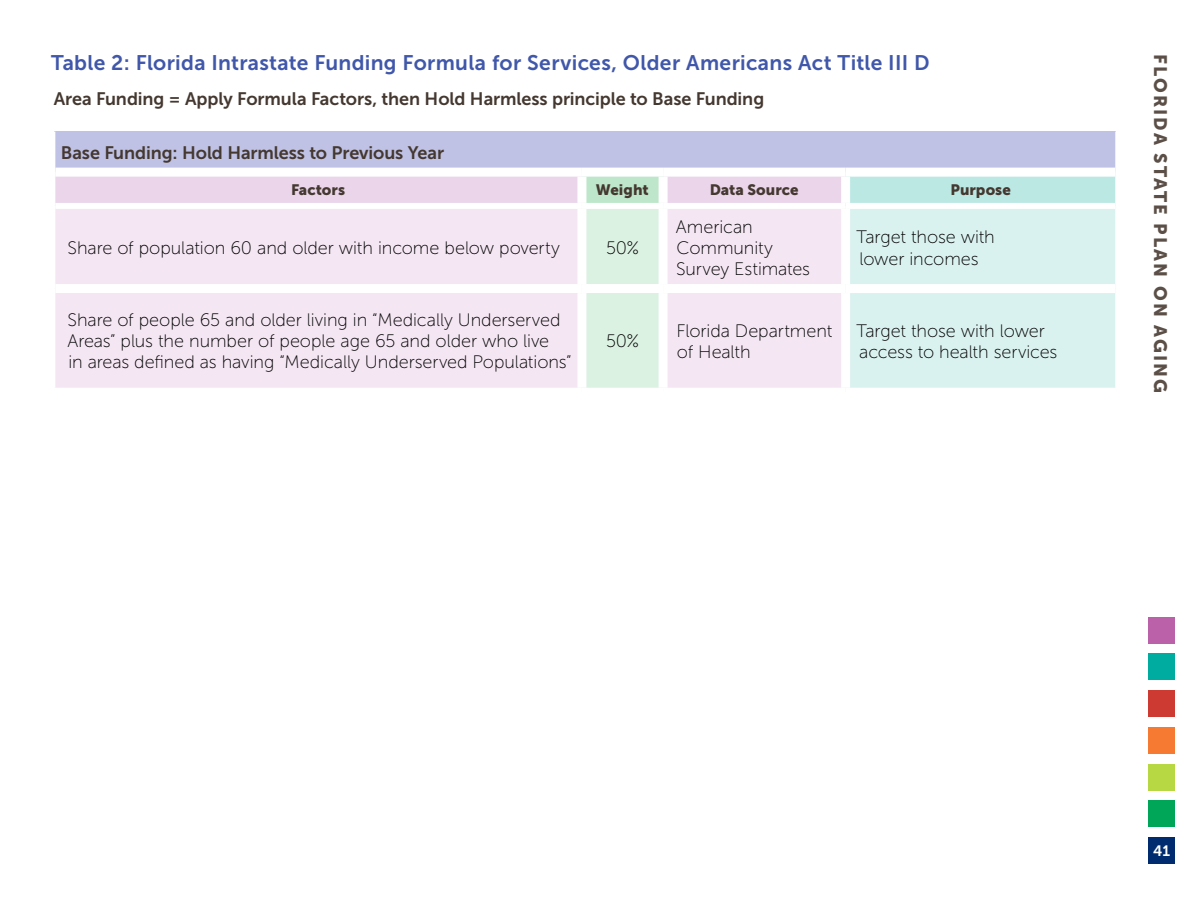
<style>
.page{position:relative;width:1188px;height:918px;background:#fff}
.page>*{position:absolute;margin:0;border:0;box-sizing:border-box;transform-origin:0 0}
.t1{font:21px "Museo Sans 700";letter-spacing:.015em;color:#4057aa}
.t2{font:18px/21px "Museo Sans 100";letter-spacing:-.005em;color:#000}
.t3{font:18px "Museo Sans 700";letter-spacing:-.005em;color:#443830}
.t4{font:18px "Museo Sans 900";letter-spacing:.11em;color:#5b4f47}
.t5{font:15px "Museo Sans 900";color:#443830}
.t6{font:15px "Museo Sans 700";color:#fff}
</style>
<div class="page">
<div style="left:1148px;top:837px;width:27px;height:27px;background:#002c6f"></div>
<div style="left:1148px;top:617px;width:27px;height:27px;background:#ba61aa"></div>
<div style="left:1148px;top:653px;width:27px;height:27px;background:#00aca0"></div>
<div style="left:1148px;top:690px;width:27px;height:27px;background:#cc3a31"></div>
<div style="left:1148px;top:727px;width:27px;height:27px;background:#f77a32"></div>
<div style="left:1148px;top:764px;width:27px;height:27px;background:#b8d843"></div>
<div style="left:1148px;top:800px;width:27px;height:27px;background:#00a657"></div>
<div style="left:55px;top:132px;width:1061px;height:40px;background:#bfc2e4"></div>
<div style="left:846px;top:172px;width:270px;height:34px;background:#bce8e4"></div>
<svg style="left:55px;top:177px;width:786px;height:211px;background:#f0e4f0"></svg>
<div style="left:850px;top:209px;width:265px;height:179px;background:#daf2ef"></div>
<hr style="left:1115px;top:172px;width:2px;height:34px;background:#fff">
<div style="left:55px;top:168px;width:527px;height:9px;background:#fff"></div>
<div style="left:582px;top:168px;width:81px;height:9px;background:#fff"></div>
<div style="left:577px;top:177px;width:9px;height:26px;background:#fff"></div>
<div style="left:663px;top:168px;width:183px;height:9px;background:#fff"></div>
<div style="left:659px;top:177px;width:9px;height:26px;background:#fff"></div>
<div style="left:846px;top:168px;width:269px;height:9px;background:#fff"></div>
<div style="left:841px;top:177px;width:9px;height:26px;background:#fff"></div>
<div style="left:577px;top:209px;width:9px;height:75px;background:#fff"></div>
<div style="left:659px;top:209px;width:9px;height:75px;background:#fff"></div>
<div style="left:55px;top:284px;width:527px;height:9px;background:#fff"></div>
<div style="left:582px;top:284px;width:81px;height:9px;background:#fff"></div>
<div style="left:577px;top:293px;width:9px;height:95px;background:#fff"></div>
<div style="left:663px;top:284px;width:183px;height:9px;background:#fff"></div>
<div style="left:659px;top:293px;width:9px;height:95px;background:#fff"></div>
<div style="left:846px;top:284px;width:269px;height:9px;background:#fff"></div>
<div style="left:55px;top:203px;width:527px;height:6px;background:#fff"></div>
<div style="left:582px;top:203px;width:81px;height:6px;background:#fff"></div>
<div style="left:663px;top:203px;width:183px;height:6px;background:#fff"></div>
<div style="left:846px;top:203px;width:269px;height:6px;background:#fff"></div>
<hr style="left:1115px;top:132px;width:2px;height:40px;background:#fff">
<p class="t1" style="left:51px;top:51px;width:880px">Table 2: Florida Intrastate Funding Formula for Services, Older Americans Act Title III D</p>
<p class="t3" style="left:54px;top:88px;width:712px">Area Funding = Apply Formula Factors, then Hold Harmless principle to Base Funding</p>
<p class="t3" style="left:61px;top:142px;width:385px">Base Funding: Hold Harmless to Previous Year</p>
<p class="t5" style="left:291px;top:181px;width:56px">Factors</p>
<p class="t5" style="left:596px;top:181px;width:55px">Weight</p>
<p class="t5" style="left:710px;top:181px;width:90px">Data Source</p>
<p class="t5" style="left:951px;top:181px;width:62px">Purpose</p>
<p class="t2" style="left:68px;top:238px;width:494px">Share of population 60 and older with income below poverty</p>
<p class="t2" style="left:606px;top:238px;width:35px">50%</p>
<p class="t2" style="left:676px;top:216px;width:136px">American<br>Community<br>Survey Estimates</p>
<p class="t2" style="left:857px;top:227px;width:140px">Target those with lower incomes</p>
<p class="t2" style="left:67px;top:310px;width:506px">Share of people 65 and older living in “Medically Underserved<br>Areas” plus the number of people age 65 and older who live<br>in areas defined as having “Medically Underserved Populations”</p>
<p class="t2" style="left:606px;top:331px;width:35px">50%</p>
<p class="t2" style="left:676px;top:320px;width:157px">Florida Department of Health</p>
<p class="t2" style="left:857px;top:320px;width:202px">Target those with lower access to health services</p>
<p class="t4" style="left:1172px;top:54px;width:341px;rotate:90deg">FLORIDA STATE PLAN ON AGING</p>
<p class="t6" style="left:1155px;top:844px;width:19px">41</p>
</div>
